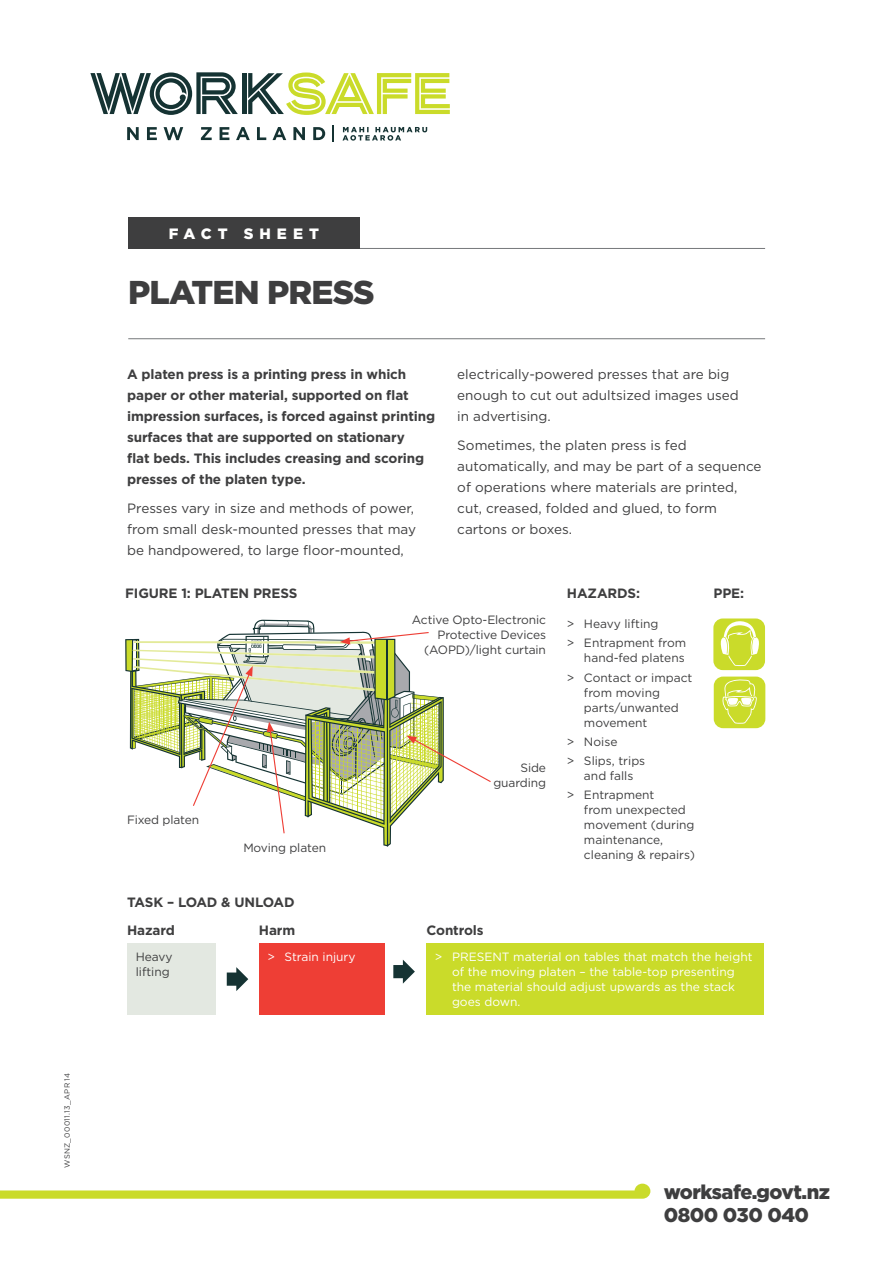
<style>
.page{position:relative;width:893px;height:1263px;background:#fff}
.page>*{position:absolute;margin:0;border:0;box-sizing:border-box;transform-origin:0 0}
.Heading{font:900 33px "Gotham";letter-spacing:-.025em;color:#3e3e3f}
.t1{font:900 19.95px/23px "Gotham";letter-spacing:-.025em;color:#3e3e3f}
.t2{font:900 15px "Gotham";letter-spacing:.4em;color:#fff}
.Body_text{font:13.5px/21px "Gotham";color:#3e3e3f}
.Intro_copy{font:700 13.5px/21px "Gotham";letter-spacing:-.01em;color:#3e3e3f}
.Sub_heading{font:700 13.5px "Gotham";letter-spacing:-.01em;color:#3e3e3f}
.Heading_3{font:700 13.5px "Gotham";letter-spacing:-.01em;color:#3e3e3f}
.Diagram_text{font:12px/15px "Gotham";color:#3e3e3f;text-align:right}
.t3{font:12px/15px "Gotham";color:#fff}
.Body_text-2{font:7.5px "Gotham";letter-spacing:.03em;color:#3e3e3f}
</style>
<div class="page">
<hr style="left:128px;top:248px;width:637px;height:1px;background:#76787b">
<hr style="left:128px;top:338px;width:637px;height:1px;background:#76787b">
<div style="left:128px;top:217px;width:232px;height:32px;background:#3e3e3f"></div>
<div style="left:635px;top:1183px;width:15px;height:16px;background:#cadb2a;border-radius:8px"></div>
<div style="left:242px;top:73px;width:5px;height:41px;background:#153333"></div>
<svg style="left:248px;top:72px;width:202px;height:43px"></svg>
<svg style="left:90px;top:72px;width:148px;height:43px"></svg>
<svg style="left:332px;top:125px;width:2px;height:17px"></svg>
<svg style="left:127px;top:127px;width:198px;height:13px"></svg>
<svg style="left:342px;top:127px;width:85px;height:14px"></svg>
<div style="left:714px;top:676px;width:51px;height:52px;background:#cadb2a;border-radius:9px"></div>
<svg style="left:722px;top:679px;width:35px;height:45px"></svg>
<div style="left:714px;top:618px;width:51px;height:52px;background:#cadb2a;border-radius:9px"></div>
<svg style="left:720px;top:621px;width:39px;height:45px"></svg>
<svg style="left:125px;top:620px;width:366px;height:227px"></svg>
<div style="left:127px;top:943px;width:89px;height:72px;background:#e3e8e1"></div>
<div style="left:259px;top:943px;width:126px;height:72px;background:#ee3e35"></div>
<div style="left:426px;top:943px;width:338px;height:72px;background:#cadb2a"></div>
<svg style="left:227px;top:967px;width:21px;height:24px"></svg>
<svg style="left:393px;top:960px;width:22px;height:24px"></svg>
<p class="Body_text-2" style="left:62px;top:1168px;width:96px;rotate:-90deg">WSNZ_00011.13_APR 14</p>
<p class="t2" style="left:169px;top:223px;width:151px">FACT SHEET</p>
<p class="Heading" style="left:128px;top:270px;width:248px">PLATEN PRESS</p>
<p class="Intro_copy" style="left:127px;top:363px;width:309px">A platen press is a printing press in which paper or other material, supported on flat impression surfaces, is forced against printing surfaces that are supported on stationary<br>flat beds. This includes creasing and scoring presses of the platen type.</p>
<p class="Body_text" style="left:127px;top:498px;width:290px">Presses vary in size and methods of power, from small desk-mounted presses that may be handpowered, to large floor-mounted,</p>
<p class="Body_text" style="left:457px;top:363px;width:283px">electrically-powered presses that are big enough to cut out adultsized images used in advertising.</p>
<p class="Body_text" style="left:457px;top:435px;width:306px">Sometimes, the platen press is fed automatically, and may be part of a sequence of operations where materials are printed, cut, creased, folded and glued, to form cartons or boxes.</p>
<p class="Sub_heading" style="left:125px;top:585px;width:174px">FIGURE 1: PLATEN PRESS</p>
<p class="Diagram_text" style="left:127px;top:812px;width:74px">Fixed platen</p>
<p class="Diagram_text" style="left:243px;top:840px;width:84px">Moving platen</p>
<p class="Diagram_text" style="left:412px;top:612px;width:136px">Active Opto-Electronic<br>Protective Devices (AOPD)/light curtain</p>
<p class="Diagram_text" style="left:493px;top:760px;width:54px">Side guarding</p>
<p class="Sub_heading" style="left:567px;top:585px;width:75px">HAZARDS:</p>
<p class="Sub_heading" style="left:713px;top:585px;width:32px">PPE:</p>
<p class="Diagram_text" style="left:567px;top:616px;width:93px">&gt; Heavy lifting</p>
<p class="Diagram_text" style="left:567px;top:635px;width:121px">&gt; Entrapment from hand-fed platens</p>
<p class="Diagram_text" style="left:584px;top:669px;width:110px;text-align:left;text-indent:-17px">&gt; Contact or impact from moving parts/unwanted movement</p>
<p class="Diagram_text" style="left:567px;top:734px;width:52px">&gt; Noise</p>
<p class="Diagram_text" style="left:567px;top:753px;width:80px;text-align:center">&gt; Slips, trips and falls</p>
<p class="Diagram_text" style="left:584px;top:787px;width:113px;text-align:left;text-indent:-17px">&gt; Entrapment<br>from unexpected movement (during maintenance, cleaning &amp; repairs)</p>
<p class="Sub_heading" style="left:127px;top:893px;width:169px">TASK – LOAD &amp; UNLOAD</p>
<p class="Heading_3" style="left:127px;top:921px;width:49px">Hazard</p>
<p class="Heading_3" style="left:259px;top:921px;width:38px">Harm</p>
<p class="Heading_3" style="left:426px;top:921px;width:59px">Controls</p>
<p class="Diagram_text" style="left:136px;top:949px;width:38px;text-align:left">Heavy lifting</p>
<p class="t3" style="left:267px;top:949px;width:90px">&gt; Strain injury</p>
<p class="t3" style="left:452px;top:949px;width:302px;text-indent:-17px">&gt; PRESENT material on tables that match the height of the moving platen – the table-top presenting the material should adjust upwards as the stack goes down.</p>
<p class="t1" style="left:664px;top:1180px;width:168px">worksafe.govt.nz<br>0800 030 040</p>
</div>
